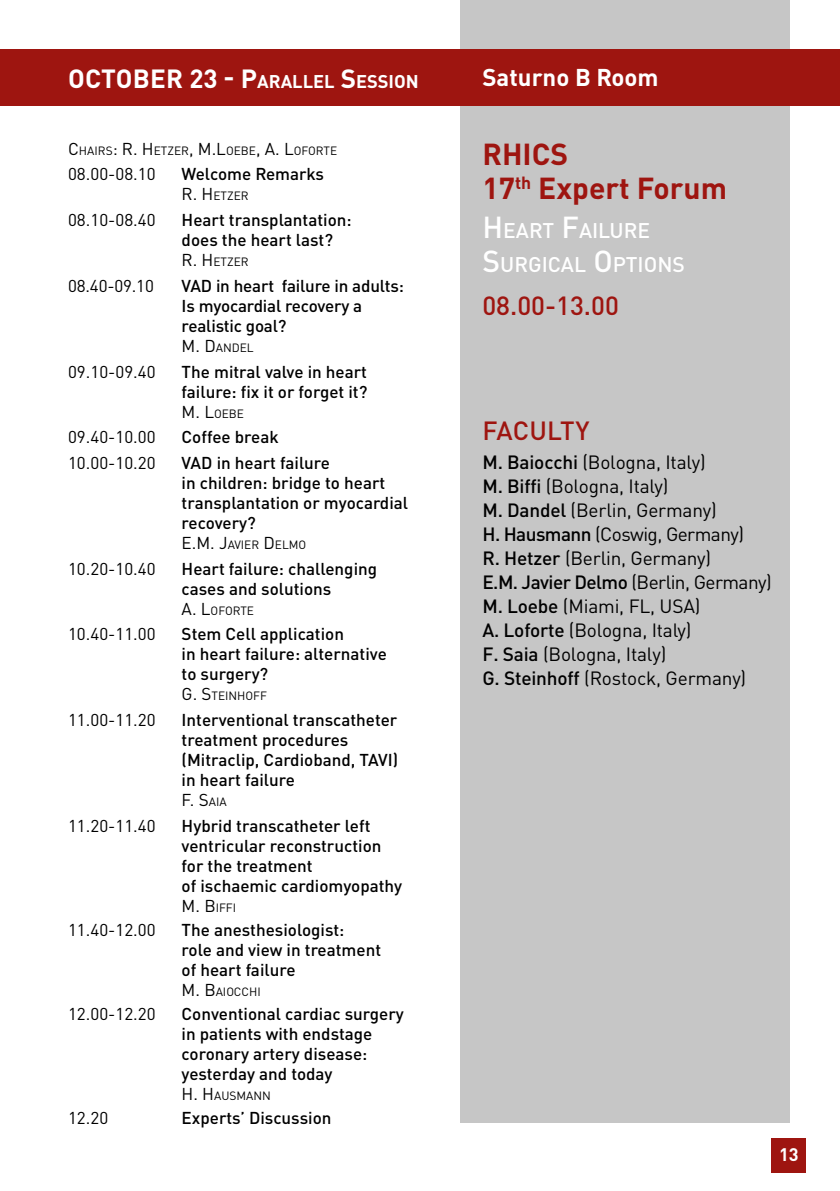
<style>
.page{position:relative;width:840px;height:1191px;background:#fff}
.page>*{position:absolute;margin:0;border:0;box-sizing:border-box;transform-origin:0 0}
.t1{font:700 30px/34px "DIN Pro";color:#9e1510}
.t2{font:500 26px "DIN Pro";color:#9e1510}
.t3{font:700 24px "DIN Pro";color:#fff}
.t4{font:500 21px/34px "DIN Pro";color:#fff}
.t5{font:19px/24px "DIN Pro";letter-spacing:-.01em;color:#000}
.t6{font:700 18.2px "DIN Pro";color:#fff}
.t7{font:700 18px "DIN Pro";color:#fff}
.t8{font:500 17px/20px "DIN Pro";color:#000}
.t9{font:17px "DIN Pro";color:#000}
.t10{font:17px "DIN Pro";color:#000}
.t11{font:11.8px "DIN Pro";color:#000}
.s1{font-size:26px}
.s2{font-size:17px}
.s3{font-size:30px}
.s4{font-weight:500}
</style>
<div class="page">
<div style="left:771px;top:1138px;width:34px;height:34px;background:#9e1510"></div>
<div style="left:460px;top:0;width:328px;height:1123px;background:#c6c6c6"></div>
<div style="left:0;top:50px;width:839px;height:56px;background:#9e1510"></div>
<p class="t6" style="left:68px;top:66px;width:352px"><span class="s1">OCTOBER 23 -</span> <span class="s1">P</span>ARALLEL <span class="s1">S</span>ESSION</p>
<p class="t11" style="left:68px;top:141px;width:270px"><span class="s2">C</span>HAIRS<span class="s2">: R. H</span> ETZER<span class="s2">, M .L</span>OEBE<span class="s2">, A. L</span>OFORTE</p>
<p class="t9" style="left:68px;top:161px;width:89px">08.00-08.10</p>
<p class="t8" style="left:181px;top:162px;width:144px">Welcome Remarks</p>
<p class="t10" style="left:125px;top:181px;width:24px">R</p>
<p class="t11" style="left:193px;top:187px;width:57px"><span class="s2">. H</span> ETZER</p>
<p class="t9" style="left:68px;top:207px;width:89px">08.10-08.40</p>
<p class="t8" style="left:181px;top:208px;width:171px">Heart transplantation: does the heart last?</p>
<p class="t10" style="left:68px;top:247px;width:26px">R</p>
<p class="t11" style="left:193px;top:253px;width:57px"><span class="s2">. H</span> ETZER</p>
<p class="t9" style="left:68px;top:272px;width:87px">08.40-09.10</p>
<p class="t8" style="left:181px;top:274px;width:224px">VAD in heart failure in adults:<br>Is myocardial recovery a realistic goal?</p>
<p class="t10" style="left:68px;top:332px;width:27px">M</p>
<p class="t11" style="left:195px;top:338px;width:60px"><span class="s2">. D</span>ANDEL</p>
<p class="t9" style="left:68px;top:358px;width:89px">09.10-09.40</p>
<p class="t8" style="left:181px;top:359px;width:187px">The mitral valve in heart failure: fix it or forget it?</p>
<p class="t10" style="left:153px;top:398px;width:22px">M</p>
<p class="t11" style="left:195px;top:404px;width:50px"><span class="s2">. L</span>OEBE</p>
<p class="t9" style="left:68px;top:424px;width:89px">09.40-10.00</p>
<p class="t8" style="left:181px;top:425px;width:98px">Coffee break</p>
<p class="t9" style="left:68px;top:449px;width:89px">10.00-10.20</p>
<p class="t8" style="left:181px;top:451px;width:228px">VAD in heart failure<br>in children: bridge to heart transplantation or myocardial recovery?</p>
<p class="t11" style="left:181px;top:535px;width:126px"><span class="s2">E.M . J</span>AVIER <span class="s2">D</span>ELMO</p>
<p class="t9" style="left:68px;top:555px;width:89px">10.20-10.40</p>
<p class="t8" style="left:181px;top:556px;width:197px">Heart failure: challenging cases and solutions</p>
<p class="t11" style="left:181px;top:601px;width:74px"><span class="s2">A. L</span>OFORTE</p>
<p class="t9" style="left:68px;top:621px;width:89px">10.40-11.00</p>
<p class="t8" style="left:181px;top:622px;width:207px">Stem Cell application<br>in heart failure: alternative to surgery?</p>
<p class="t10" style="left:68px;top:681px;width:26px">G</p>
<p class="t11" style="left:192px;top:687px;width:76px"><span class="s2">. S</span>TEINHOFF</p>
<p class="t9" style="left:68px;top:706px;width:89px">11.00-11.20</p>
<p class="t8" style="left:181px;top:708px;width:218px">Interventional transcatheter treatment procedures (Mitraclip, Cardioband, TAVI) in heart failure</p>
<p class="t10" style="left:68px;top:786px;width:26px">F</p>
<p class="t11" style="left:190px;top:792px;width:38px"><span class="s2">. S</span>AIA</p>
<p class="t9" style="left:68px;top:812px;width:89px">11.20-11.40</p>
<p class="t8" style="left:181px;top:813px;width:222px">Hybrid transcatheter left ventricular reconstruction for the treatment<br>of ischaemic cardiomyopathy</p>
<p class="t10" style="left:68px;top:892px;width:27px">M</p>
<p class="t11" style="left:195px;top:898px;width:42px"><span class="s2">. B</span> IFFI</p>
<p class="t9" style="left:68px;top:916px;width:89px">11.40-12.00</p>
<p class="t8" style="left:181px;top:917px;width:201px">The anesthesiologist:<br>role and view in treatment of heart failure</p>
<p class="t11" style="left:181px;top:982px;width:81px"><span class="s2">M. B</span>AIOCCHI</p>
<p class="t10" style="left:68px;top:1000px;width:89px">12.00-12.20</p>
<p class="t8" style="left:181px;top:1001px;width:223px">Conventional cardiac surgery in patients with endstage coronary artery disease: yesterday and today</p>
<p class="t10" style="left:68px;top:1080px;width:26px">H</p>
<p class="t11" style="left:193px;top:1086px;width:79px"><span class="s2">. H</span>AUSMANN</p>
<p class="t9" style="left:68px;top:1104px;width:42px">12.20</p>
<p class="t8" style="left:181px;top:1105px;width:151px">Experts’ Discussion</p>
<h3 class="t3" style="left:482px;top:58px;width:177px">Saturno B Room</h3>
<h1 class="t1" style="left:482px;top:133px;width:246px">RHICS<br>17<sup>th</sup> Expert Forum</h1>
<p class="t4" style="left:482px;top:211px;width:204px"><span class="s3">H</span> EART <span class="s3">F</span>AILURE<br><span class="s3">S</span>URGICAL <span class="s3">O</span>PTIONS</p>
<h2 class="t2" style="left:482px;top:284px;width:138px">08.00-13.00</h2>
<h2 class="t2" style="left:482px;top:409px;width:108px">FACULTY</h2>
<p class="t5" style="left:482px;top:448px;width:291px"><span class="s4">M. Baiocchi</span> (Bologna, Italy)<br><span class="s4">M. Biffi</span> (Bologna, Italy)<br><span class="s4">M. Dandel</span> (Berlin, Germany)<br><span class="s4">H. Hausmann</span> (Coswig, Germany)<br><span class="s4">R. Hetzer</span> (Berlin, Germany)<br><span class="s4">E.M. Javier Delmo</span> (Berlin, Germany)<br><span class="s4">M. Loebe</span> (Miami, FL, USA)<br><span class="s4">A. Loforte</span> (Bologna, Italy)<br><span class="s4">F. Saia</span> (Bologna, Italy)<br><span class="s4">G. Steinhoff</span> (Rostock, Germany)</p>
<p class="t7" style="left:778px;top:1139px;width:21px">1 34</p>
</div>
